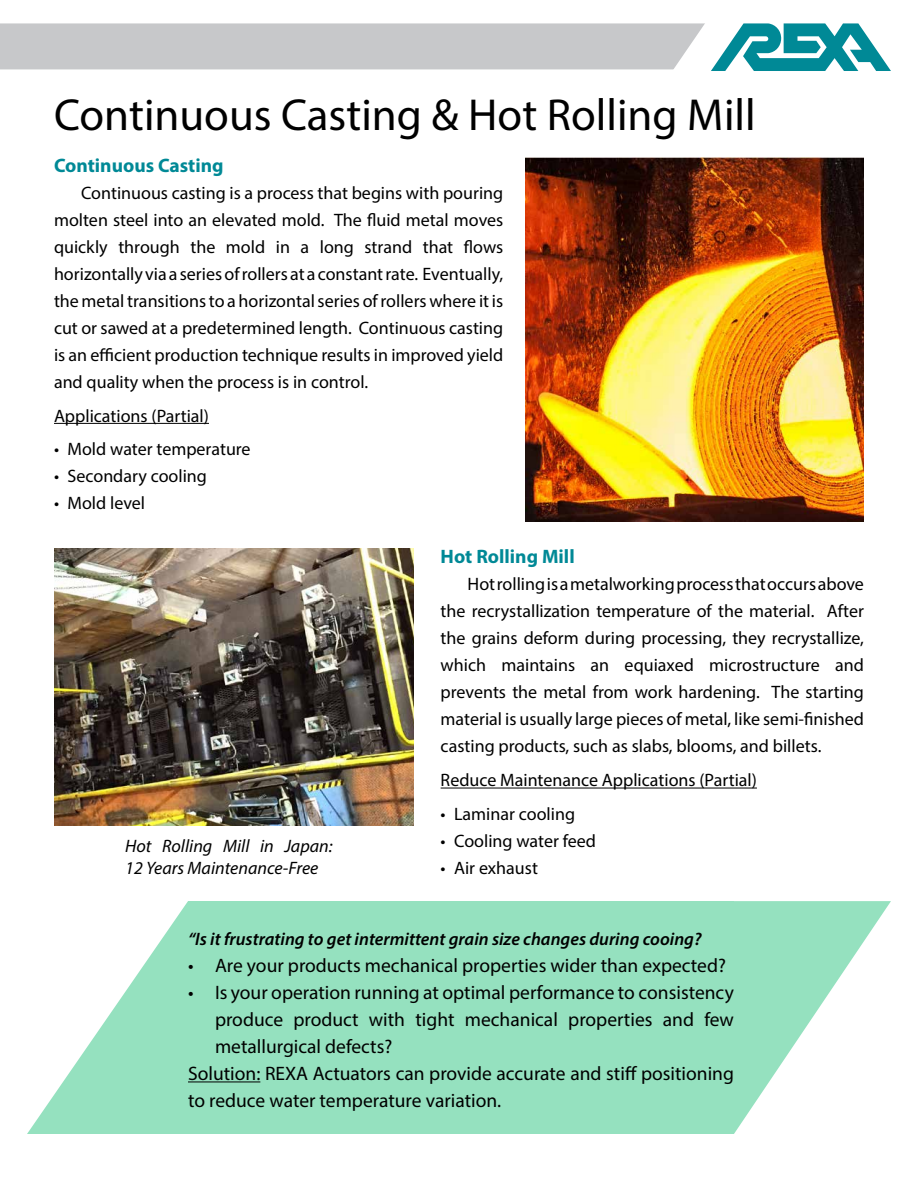
<style>
.page{position:relative;width:918px;height:1188px;background:#fff}
.page>*{position:absolute;margin:0;border:0;box-sizing:border-box;transform-origin:0 0}
.t1{font:45px "Myriad Pro";color:#000}
.t2{font:19.5px "Myriad Pro";color:#000}
.t3{font:700 19.5px "Myriad Pro";color:#008996}
.t4{font:18px/27px "Myriad Pro";color:#000;text-align:justify}
.t5{font:italic 600 18px "Myriad Pro";color:#000}
.t6{font:italic 18px/21.6px "Myriad Pro";color:#000}
</style>
<div class="page">
<hr style="left:54px;top:423px;width:155px;height:1px;background:#000">
<hr style="left:441px;top:788px;width:316px;height:1px;background:#000">
<img style="left:525px;top:157px;width:339px;height:365px">
<img style="left:54px;top:549px;width:360px;height:276px">
<svg style="left:734px;top:901px;width:157px;height:233px"></svg>
<div style="left:188px;top:901px;width:546px;height:233px;background:#95e1bf"></div>
<svg style="left:27px;top:901px;width:161px;height:233px"></svg>
<hr style="left:188px;top:1081px;width:72px;height:1px;background:#000">
<svg style="left:0;top:23px;width:891px;height:48px;background:#b6c7ca"></svg>
<h1 class="t1" style="left:54px;top:87px;width:703px">Continuous Casting &amp; Hot Rolling Mill</h1>
<p class="t3" style="left:54px;top:153px;width:171px">Continuous Casting</p>
<p class="t4" style="left:54px;top:179px;width:451px;text-indent:27px">Continuous casting is a process that begins with pouring molten steel into an elevated mold. The fluid metal moves quickly through the mold in a long strand that flows horizontally via a series of rollers at a constant rate. Eventually, the metal transitions to a horizontal series of rollers where it is cut or sawed at a predetermined length. Continuous casting is an efficient production technique results in improved yield and quality when the process is in control.</p>
<p class="t4" style="left:54px;top:402px;width:156px">Applications (Partial)</p>
<p class="t4" style="left:54px;top:436px;width:198px">• Mold water temperature</p>
<p class="t4" style="left:54px;top:463px;width:155px">• Secondary cooling</p>
<p class="t4" style="left:54px;top:490px;width:93px">• Mold level</p>
<p class="t6" style="left:125px;top:835px;width:209px">Hot Rolling Mill in Japan:<br>12 Years Maintenance-Free</p>
<p class="t3" style="left:441px;top:544px;width:136px">Hot Rolling Mill</p>
<p class="t4" style="left:441px;top:571px;width:425px;text-indent:27px">Hot rolling is a metalworking process that occurs above the recrystallization temperature of the material. After the grains deform during processing, they recrystallize, which maintains an equiaxed microstructure and prevents the metal from work hardening. The starting material is usually large pieces of metal, like semi-finished casting products, such as slabs, blooms, and billets.</p>
<p class="t4" style="left:441px;top:766px;width:318px">Reduce Maintenance Applications (Partial)</p>
<p class="t4" style="left:441px;top:800px;width:136px">• Laminar cooling</p>
<p class="t4" style="left:441px;top:827px;width:157px">• Cooling water feed</p>
<p class="t4" style="left:441px;top:854px;width:99px">• Air exhaust</p>
<p class="t5" style="left:188px;top:928px;width:515px">“Is it frustrating to get intermittent grain size changes during cooing?</p>
<p class="t2" style="left:188px;top:953px;width:539px">• Are your products mechanical properties wider than expected?</p>
<p class="t2" style="left:188px;top:980px;width:547px">• Is your operation running at optimal performance to consistency</p>
<p class="t2" style="left:215px;top:1007px;width:520px">produce product with tight mechanical properties and few</p>
<p class="t2" style="left:215px;top:1034px;width:179px">metallurgical defects?</p>
<p class="t2" style="left:188px;top:1061px;width:547px">Solution: REXA Actuators can provide accurate and stiff positioning</p>
<p class="t2" style="left:188px;top:1088px;width:315px">to reduce water temperature variation.</p>
</div>
